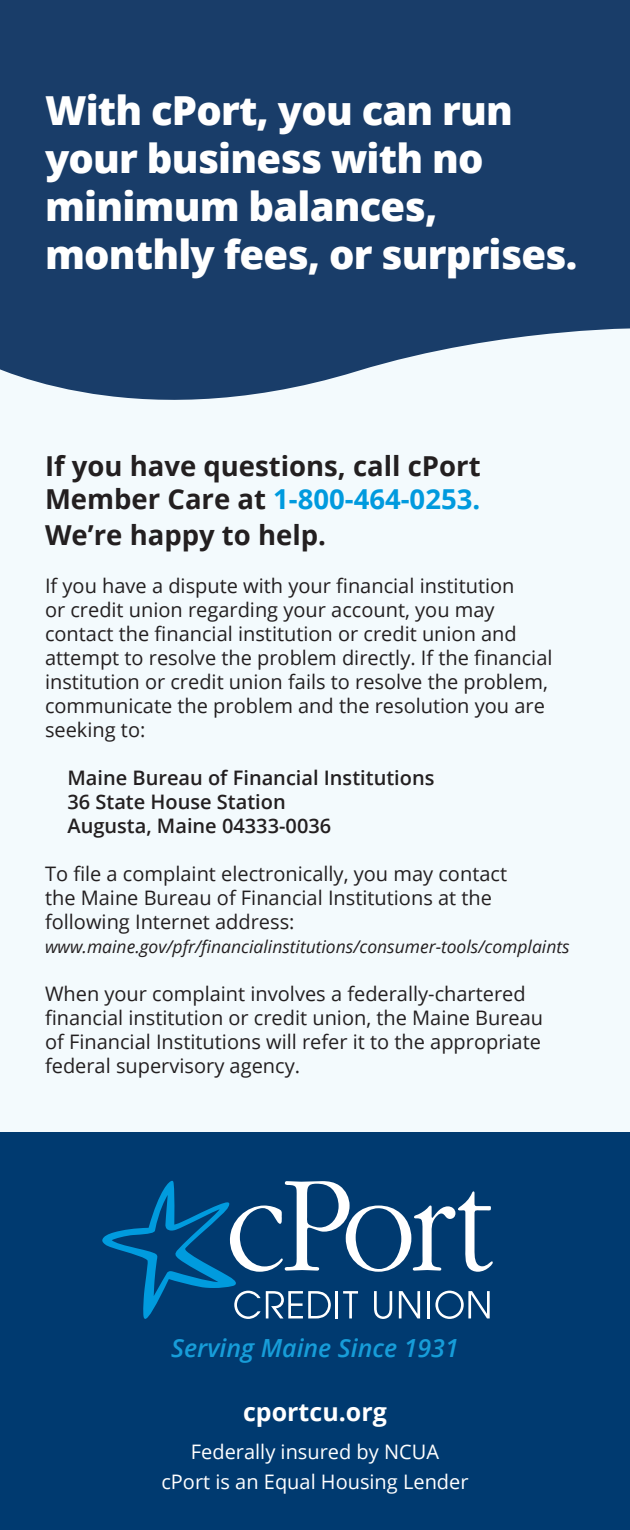
<style>
.page{position:relative;width:630px;height:1530px;background:#fff}
.page>*{position:absolute;margin:0;border:0;box-sizing:border-box;transform-origin:0 0}
.t1{font:800 40px/48px "Open Sans";letter-spacing:-.02em;color:#fff}
.t2{font:700 27.5px/33px "Open Sans";color:#231f20}
.t3{font:italic 600 25px "Open Sans";color:#179dd9}
.t4{font:700 25px "Open Sans";color:#fff}
.t5{font:20px "Open Sans";color:#231f20}
.t6{font:600 20px "Open Sans";color:#231f20}
.t7{font:20px "Open Sans";color:#fff}
.t8{font:italic 17.5px "Open Sans";color:#231f20}
.s1{color:#009ade}
</style>
<div class="page">
<div style="left:0;top:281px;width:630px;height:916px;background:#f3fafd"></div>
<svg style="left:0;top:0;width:630px;height:400px;background:#284a73"></svg>
<div style="left:0;top:1132px;width:630px;height:398px;background:#003a70"></div>
<svg style="left:102px;top:1181px;width:391px;height:138px"></svg>
<p class="t1" style="left:45px;top:85px;width:534px">With cPort, you can run your business with no minimum balances, monthly fees, or surprises.</p>
<p class="t2" style="left:45px;top:449px;width:437px">If you have questions, call cPort<br>Member Care at <span class="s1">1-800-464-0253.</span></p>
<p class="t2" style="left:45px;top:518px;width:283px">We’re happy to help.</p>
<p class="t5" style="left:45px;top:572px;width:471px">If you have a dispute with your financial institution</p>
<p class="t5" style="left:45px;top:596px;width:451px">or credit union regarding your account, you may</p>
<p class="t5" style="left:45px;top:620px;width:473px">contact the financial institution or credit union and</p>
<p class="t5" style="left:45px;top:644px;width:509px">attempt to resolve the problem directly. If the financial</p>
<p class="t5" style="left:45px;top:668px;width:505px">institution or credit union fails to resolve the problem,</p>
<p class="t5" style="left:45px;top:692px;width:501px">communicate the problem and the resolution you are</p>
<p class="t5" style="left:45px;top:716px;width:102px">seeking to:</p>
<p class="t6" style="left:68px;top:764px;width:369px">Maine Bureau of Financial Institutions</p>
<p class="t6" style="left:68px;top:788px;width:220px">36 State House Station</p>
<p class="t6" style="left:68px;top:812px;width:265px">Augusta, Maine 04333-0036</p>
<p class="t5" style="left:45px;top:860px;width:464px">To file a complaint electronically, you may contact</p>
<p class="t5" style="left:45px;top:884px;width:449px">the Maine Bureau of Financial Institutions at the</p>
<p class="t5" style="left:45px;top:908px;width:251px">following Internet address:</p>
<p class="t8" style="left:45px;top:934px;width:526px">www.maine.gov/pfr/financialinstitutions/consumer-tools/complaints</p>
<p class="t5" style="left:45px;top:980px;width:482px">When your complaint involves a federally-chartered</p>
<p class="t5" style="left:45px;top:1004px;width:500px">financial institution or credit union, the Maine Bureau</p>
<p class="t5" style="left:45px;top:1028px;width:498px">of Financial Institutions will refer it to the appropriate</p>
<p class="t5" style="left:45px;top:1052px;width:257px">federal supervisory agency.</p>
<p class="t3" style="left:171px;top:1330px;width:289px">Serving Maine Since 1931</p>
<p class="t4" style="left:243px;top:1395px;width:145px">cportcu.org</p>
<p class="t7" style="left:191px;top:1438px;width:250px">Federally insured by NCUA</p>
<p class="t7" style="left:161px;top:1468px;width:309px">cPort is an Equal Housing Lender</p>
</div>
